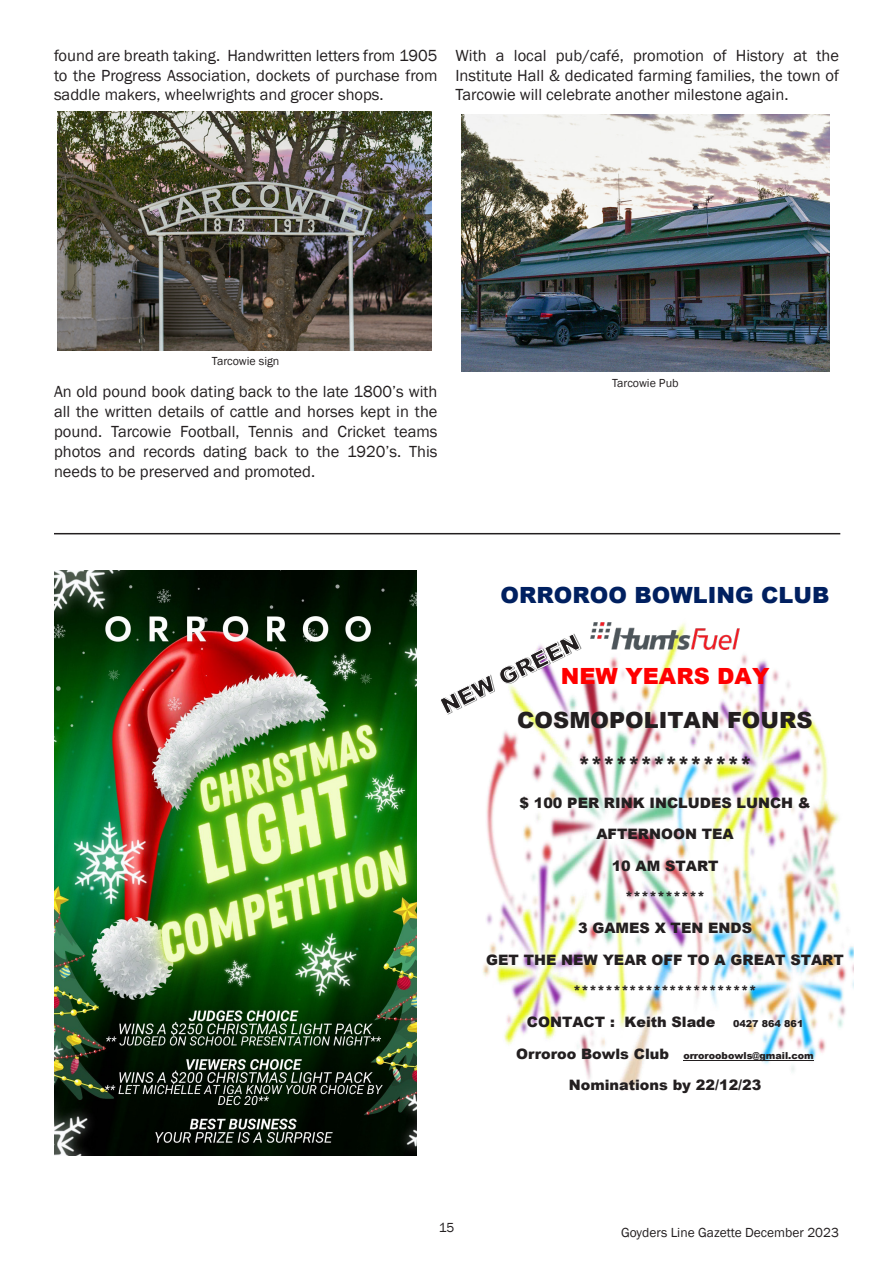
<style>
.page{position:relative;width:893px;height:1263px;background:#fff}
.page>*{position:absolute;margin:0;border:0;box-sizing:border-box;transform-origin:0 0}
.t1{font:900 22.35px/44.2px "Arial";color:#231f20;text-align:center}
.t2{font:900 22.35px "Arial";color:#002060}
.t3{font:16.5px/19.8px "Franklin Gothic";color:#231f20;text-align:justify}
.t4{font:900 14.4px/31.3px "Arial";color:#231f20;text-align:center}
.t5{font:13.5px "Franklin Gothic";color:#231f20}
.t6{font:12px "Franklin Gothic";color:#231f20}
.t7{font:900 9.6px "Arial";color:#231f20}
.s1{color:#f00}
.s2{font-size:9.6px}
.s3{font-size:14.4px}
</style>
<div class="page">
<img style="left:483px;top:628px;width:370px;height:461px">
<hr style="left:683px;top:1060px;width:131px;height:1px;background:#231f20">
<img style="left:624px;top:623px;width:115px;height:26px">
<img style="left:483px;top:622px;width:141px;height:122px">
<svg style="left:441px;top:633px;width:140px;height:82px"></svg>
<img style="left:461px;top:114px;width:368px;height:258px">
<img style="left:57px;top:112px;width:374px;height:238px">
<img style="left:54px;top:571px;width:363px;height:584px">
<hr style="left:54px;top:533px;width:786px;height:1px;background:#231f20">
<p class="t3" style="left:54px;top:46px;width:385px">found are breath taking. Handwritten letters from 1905 to the Progress Association, dockets of purchase from saddle makers, wheelwrights and grocer shops.</p>
<p class="t3" style="left:455px;top:46px;width:385px">With a local pub/café, promotion of History at the Institute Hall &amp; dedicated farming families, the town of Tarcowie will celebrate another milestone again.</p>
<p class="t6" style="left:212px;top:354px;width:69px">Tarcowie sign</p>
<p class="t3" style="left:54px;top:382px;width:385px">An old pound book dating back to the late 1800’s with all the written details of cattle and horses kept in the pound. Tarcowie Football, Tennis and Cricket teams photos and records dating back to the 1920’s. This needs to be preserved and promoted.</p>
<p class="t6" style="left:612px;top:376px;width:68px">Tarcowie Pub</p>
<p class="t2" style="left:501px;top:579px;width:330px">ORROROO BOWLING CLUB</p>
<p class="t1" style="left:517px;top:653px;width:297px"><span class="s1">NEW YEARS DAY<br></span>COSMOPOLITAN FOURS **************</p>
<p class="t4" style="left:486px;top:787px;width:359px">$ 100 PER RINK INCLUDES LUNCH &amp;<br>AFTERNOON TEA<br>10 AM START<br>**********<br>3 GAMES X TEN ENDS<br>GET THE NEW YEAR OFF TO A GREAT START ***********************<br>CONTACT : Keith Slade <span class="s2">0427 864 861</span></p>
<p class="t7" style="left:516px;top:1048px;width:299px"><span class="s3">Orroroo Bowls Club</span> orroroobowls@gmail.com</p>
<p class="t4" style="left:569px;top:1068px;width:194px">Nominations by 22/12/23</p>
<p class="t5" style="left:439px;top:1219px;width:17px">15</p>
<p class="t5" style="left:621px;top:1224px;width:219px">Goyders Line Gazette December 2023</p>
</div>
